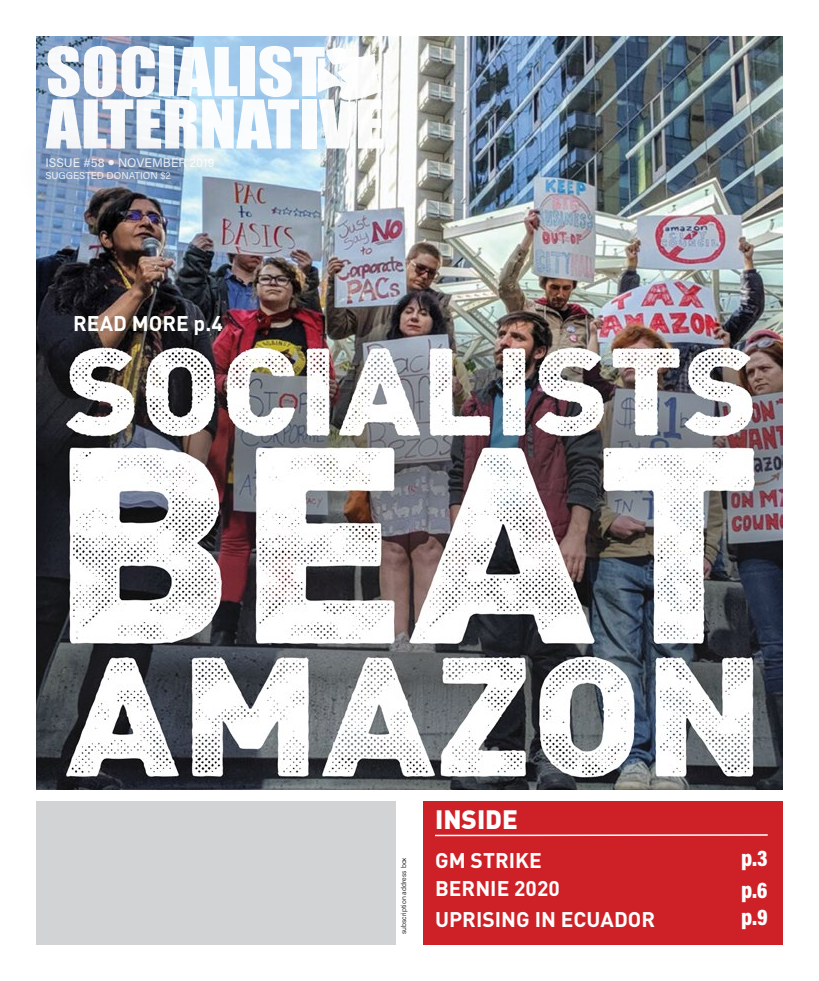
<style>
.page{position:relative;width:819px;height:981px;background:#fff}
.page>*{position:absolute;margin:0;border:0;box-sizing:border-box;transform-origin:0 0}
.t1{font:900 26px "DIN";color:#fff}
.t2{font:900 23px/27.1px "Acumin Pro Cond";color:#fff}
.t3{font:700 21px "DIN";color:#fff}
.t4{font:12.5px "Acumin Pro";color:#fff}
.t5{font:10px "Acumin Pro";color:#fff}
.t6{font:300 7px "Acumin Pro";letter-spacing:.01em;color:#000}
</style>
<div class="page">
<img style="left:36px;top:36px;width:747px;height:753px">
<div style="left:36px;top:801px;width:360px;height:144px;background:#d1d3d4"></div>
<div style="left:423px;top:801px;width:360px;height:144px;background:#ce2127"></div>
<svg style="left:435px;top:834px;width:333px;height:3px"></svg>
<svg style="left:46px;top:46px;width:336px;height:102px"></svg>
<div style="left:9px;top:119px;width:242px;height:99px;background:#a18594;opacity:.25"></div>
<p class="t4" style="left:46px;top:154px;width:170px">ISSUE #58 ● NOVEMBER 2019</p>
<p class="t5" style="left:46px;top:169px;width:127px">SUGGESTED DONATION $2</p>
<p class="t3" style="left:73px;top:310px;width:151px">READ MORE p.4</p>
<p class="t6" style="left:399px;top:934px;width:78px;rotate:-90deg">subscription address box</p>
<p class="t1" style="left:435px;top:802px;width:84px">INSIDE</p>
<p class="t3" style="left:435px;top:846px;width:108px">GM STRIKE</p>
<p class="t3" style="left:435px;top:875px;width:126px">BERNIE 2020</p>
<p class="t3" style="left:435px;top:905px;width:222px">UPRISING IN ECUADOR</p>
<p class="t2" style="left:741px;top:844px;width:28px">p.3</p>
<p class="t2" style="left:741px;top:876px;width:28px">p.6 p.9</p>
</div>
